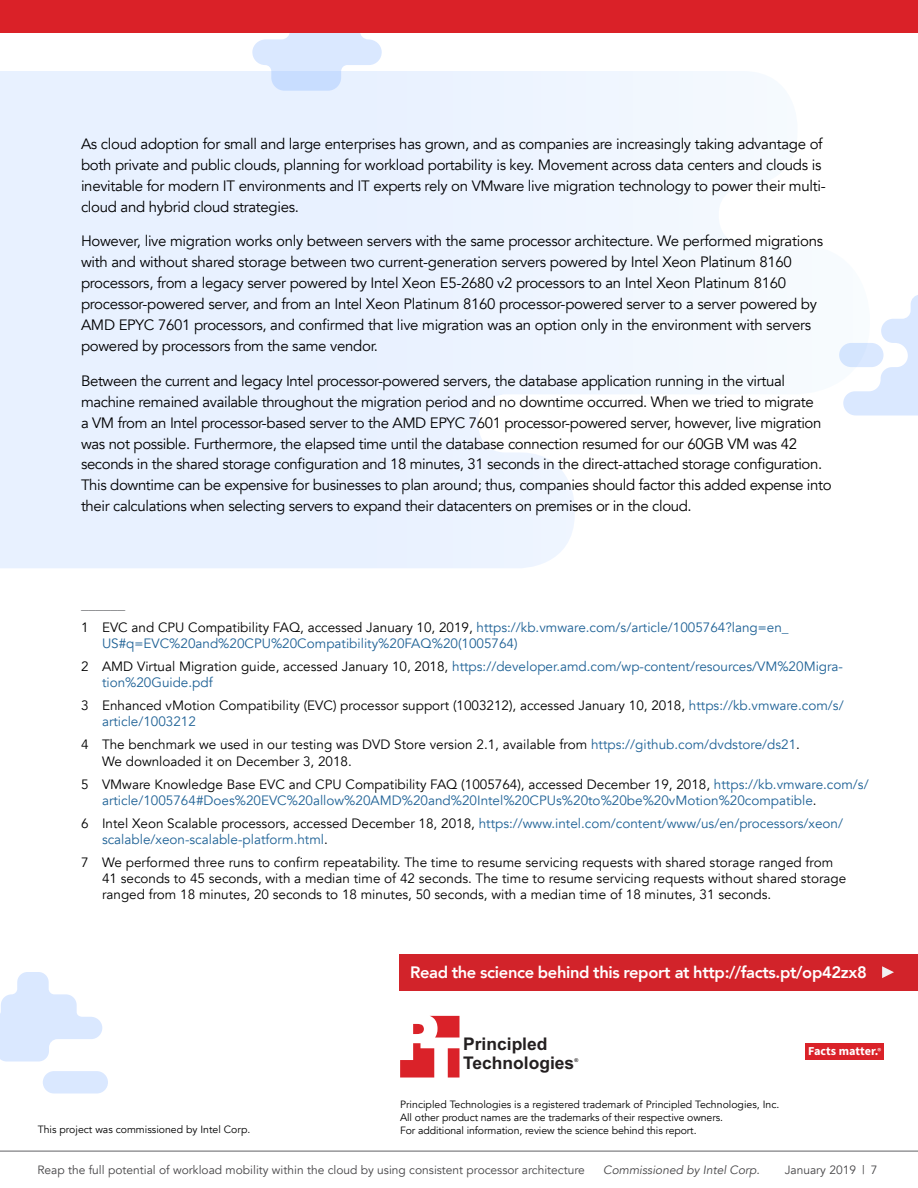
<style>
.page{position:relative;width:918px;height:1188px;background:#fff}
.page>*{position:absolute;margin:0;border:0;box-sizing:border-box;transform-origin:0 0}
.t1{font:700 17.4px/18.6px "Arial";color:#231f20}
.t2{font:800 16.5px "Avenir";letter-spacing:-.02em;color:#fff}
.t3{font:15px/21px "Avenir";letter-spacing:-.02em;color:#000}
.t4{font:15px "Avenir";color:#6d6e71}
.t5{font:13.5px/16.2px "Avenir";color:#1f6296}
.t6{font:13.5px/16.2px "Avenir";color:#000}
.t7{font:700 12.15px "Source Sans Pro";color:#fff}
.t8{font:12px "Avenir";color:#464547}
.t9{font:italic 12px "Avenir";color:#464547}
.t10{font:10.5px/12.6px "Avenir";letter-spacing:-.01em;color:#000}
.t11{font:700 5.25px "Arial";color:#231f20}
.s1{color:#000}
.s2{color:#1f6296}
.s3{font-weight:600;font-size:8.55px}
</style>
<div class="page">
<hr style="left:0;top:1151px;width:918px;height:1px;background:#616264">
<svg style="left:0;top:71px;width:843px;height:497px"></svg>
<svg style="left:252px;top:32px;width:130px;height:59px;background:#dde6fb"></svg>
<svg style="left:843px;top:295px;width:75px;height:121px"></svg>
<div style="left:839px;top:343px;width:45px;height:24px;background:#d4e5fe;border-radius:12px"></div>
<div style="left:43px;top:1071px;width:65px;height:23px;background:#dae8ff;border-radius:11px"></div>
<svg style="left:0;top:972px;width:103px;height:90px"></svg>
<div style="left:399px;top:954px;width:519px;height:37px;background:#d2232a"></div>
<svg style="left:400px;top:1016px;width:59px;height:62px"></svg>
<div style="left:805px;top:1043px;width:78px;height:17px;background:#da2229"></div>
<svg style="left:882px;top:966px;width:12px;height:12px"></svg>
<div style="left:0;top:0;width:918px;height:32px;background:#da2128"></div>
<p class="t3" style="left:81px;top:133px;width:746px">As cloud adoption for small and large enterprises has grown, and as companies are increasingly taking advantage of both private and public clouds, planning for workload portability is key. Movement across data centers and clouds is inevitable for modern IT environments and IT experts rely on VMware live migration technology to power their multi&shy;cloud and hybrid cloud strategies.</p>
<p class="t3" style="left:81px;top:231px;width:744px">However, live migration works only between servers with the same processor architecture. We performed migrations with and without shared storage between two current-generation servers powered by Intel Xeon Platinum 8160 processors, from a legacy server powered by Intel Xeon E5-2680 v2 processors to an Intel Xeon Platinum 8160 processor-powered server, and from an Intel Xeon Platinum 8160 processor-powered server to a server powered by AMD EPYC 7601 processors, and confirmed that live migration was an option only in the environment with servers powered by processors from the same vendor.</p>
<p class="t3" style="left:81px;top:370px;width:752px">Between the current and legacy Intel processor-powered servers, the database application running in the virtual machine remained available throughout the migration period and no downtime occurred. When we tried to migrate<br>a VM from an Intel processor-based server to the AMD EPYC 7601 processor-powered server, however, live migration was not possible. Furthermore, the elapsed time until the database connection resumed for our 60GB VM was 42 seconds in the shared storage configuration and 18 minutes, 31 seconds in the direct-attached storage configuration.<br>This downtime can be expensive for businesses to plan around; thus, companies should factor this added expense into their calculations when selecting servers to expand their datacenters on premises or in the cloud.</p>
<p class="t4" style="left:81px;top:595px;width:46px">______</p>
<p class="t5" style="left:102px;top:619px;width:688px;text-indent:-21px"><span class="s1">1 EVC and CPU Compatibility FAQ, accessed January 10, 2019,</span> https://kb.vmware.com/s/article/1005764?lang=en_<br>US#q=EVC%20and%20CPU%20Compatibility%20FAQ%20(1005764)</p>
<p class="t5" style="left:102px;top:659px;width:743px;text-indent:-21px"><span class="s1">2 AMD Virtual Migration guide, accessed January 10, 2018,</span> https://developer.amd.com/wp-content/resources/VM%20Migra&shy;tion%20Guide.pdf</p>
<p class="t6" style="left:102px;top:698px;width:743px;text-indent:-21px">3 Enhanced vMotion Compatibility (EVC) processor support (1003212), accessed January 10, 2018, <span class="s2">https://kb.vmware.com/s/ article/1003212</span></p>
<p class="t6" style="left:102px;top:737px;width:700px;text-indent:-21px">4 The benchmark we used in our testing was DVD Store version 2.1, available from <span class="s2">https://github.com/dvdstore/ds21</span>.<br>We downloaded it on December 3, 2018.</p>
<p class="t5" style="left:102px;top:776px;width:768px;text-indent:-21px"><span class="s1">5 VMware Knowledge Base EVC and CPU Compatibility FAQ (1005764), accessed December 19, 2018,</span> https://kb.vmware.com/s/ article/1005764#Does%20EVC%20allow%20AMD%20and%20Intel%20CPUs%20to%20be%20vMotion%20compatible<span class="s1">.</span></p>
<p class="t5" style="left:102px;top:815px;width:743px;text-indent:-21px"><span class="s1">6 Intel Xeon Scalable processors, accessed December 18, 2018,</span> https://www.intel.com/content/www/us/en/processors/xeon/ scalable/xeon-scalable-platform.html<span class="s1">.</span></p>
<p class="t6" style="left:102px;top:854px;width:746px;text-indent:-21px">7 We performed three runs to confirm repeatability. The time to resume servicing requests with shared storage ranged from<br>41 seconds to 45 seconds, with a median time of 42 seconds. The time to resume servicing requests without shared storage ranged from 18 minutes, 20 seconds to 18 minutes, 50 seconds, with a median time of 18 minutes, 31 seconds.</p>
<p class="t2" style="left:410px;top:959px;width:458px">Read the science behind this report at http://facts.pt/op42zx8</p>
<p class="t10" style="left:38px;top:1123px;width:214px">This project was commissioned by Intel Corp.</p>
<p class="t1" style="left:463px;top:1036px;width:113px">Principled<br>Technologies</p>
<p class="t11" style="left:574px;top:1057px;width:5px">®</p>
<p class="t10" style="left:400px;top:1099px;width:381px">Principled Technologies is a registered trademark of Principled Technologies, Inc.<br>All other product names are the trademarks of their respective owners.<br>For additional information, review the science behind this report.</p>
<p class="t7" style="left:808px;top:1043px;width:74px">Facts matter.<span class="s3">®</span></p>
<p class="t8" style="left:37px;top:1163px;width:549px">Reap the full potential of workload mobility within the cloud by using consistent processor architecture</p>
<p class="t9" style="left:603px;top:1163px;width:158px">Commissioned by Intel Corp.</p>
<p class="t8" style="left:785px;top:1163px;width:94px">January 2019 | 7</p>
</div>
